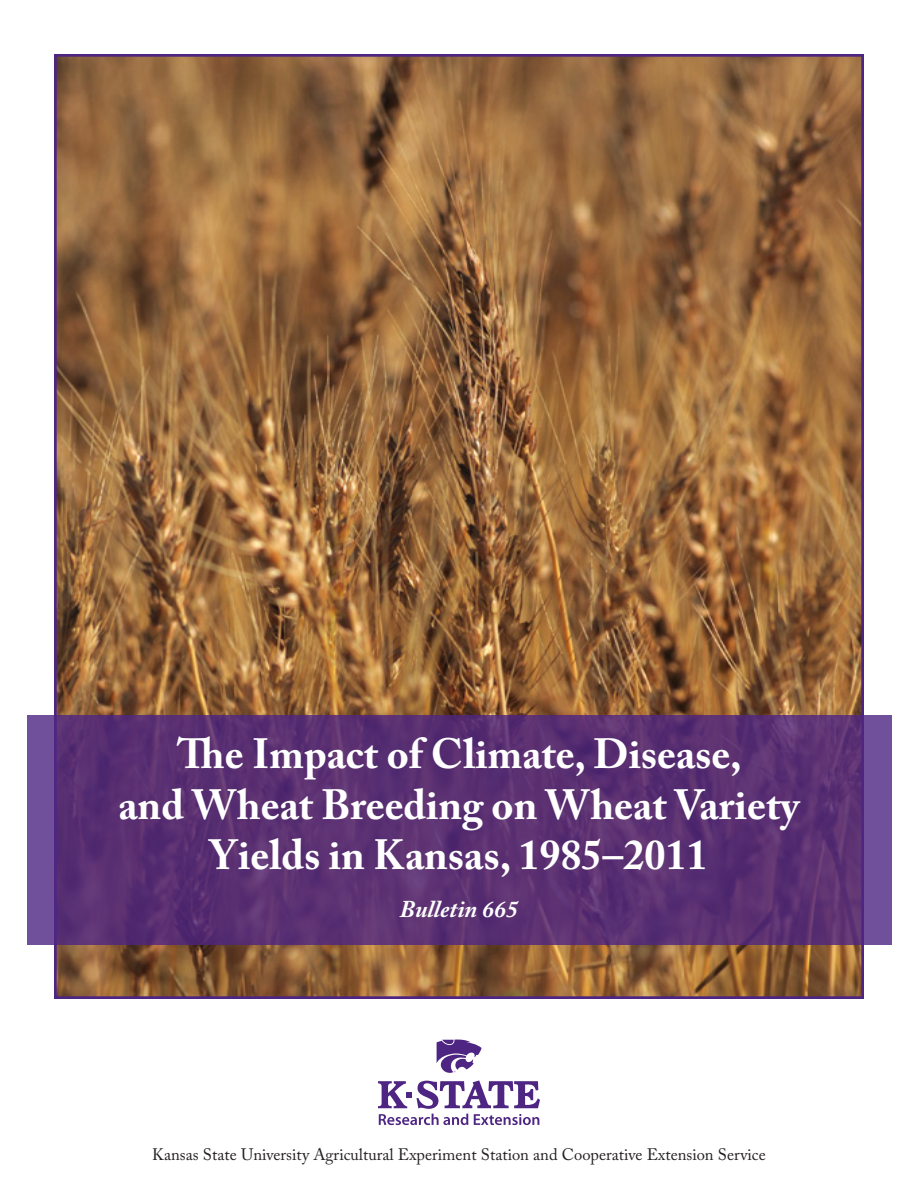
<style>
.page{position:relative;width:918px;height:1188px;background:#fff}
.page>*{position:absolute;margin:0;border:0;box-sizing:border-box;transform-origin:0 0}
.t1{font:700 42px/50.4px "Adobe Caslon Pro";color:#fff;text-align:center}
.t2{font:italic 700 24px "Adobe Caslon Pro";color:#fff}
.t3{font:16.5px "Adobe Caslon Pro";color:#231f20}
</style>
<div class="page">
<img style="left:58px;top:58px;width:802px;height:937px">
<svg style="left:378px;top:1080px;width:162px;height:45px"></svg>
<svg style="left:437px;top:1039px;width:45px;height:34px"></svg>
<svg style="left:27px;top:716px;width:864px;height:229px;background:#5b3274"></svg>
<p class="t1" style="left:118px;top:728px;width:683px">The Impact of Climate, Disease,<br>and Wheat Breeding on Wheat Variety<br>Yields in Kansas, 1985–2011</p>
<p class="t2" style="left:400px;top:895px;width:120px">Bulletin 665</p>
<p class="t3" style="left:152px;top:1144px;width:615px">Kansas State University Agricultural Experiment Station and Cooperative Extension Service</p>
</div>
